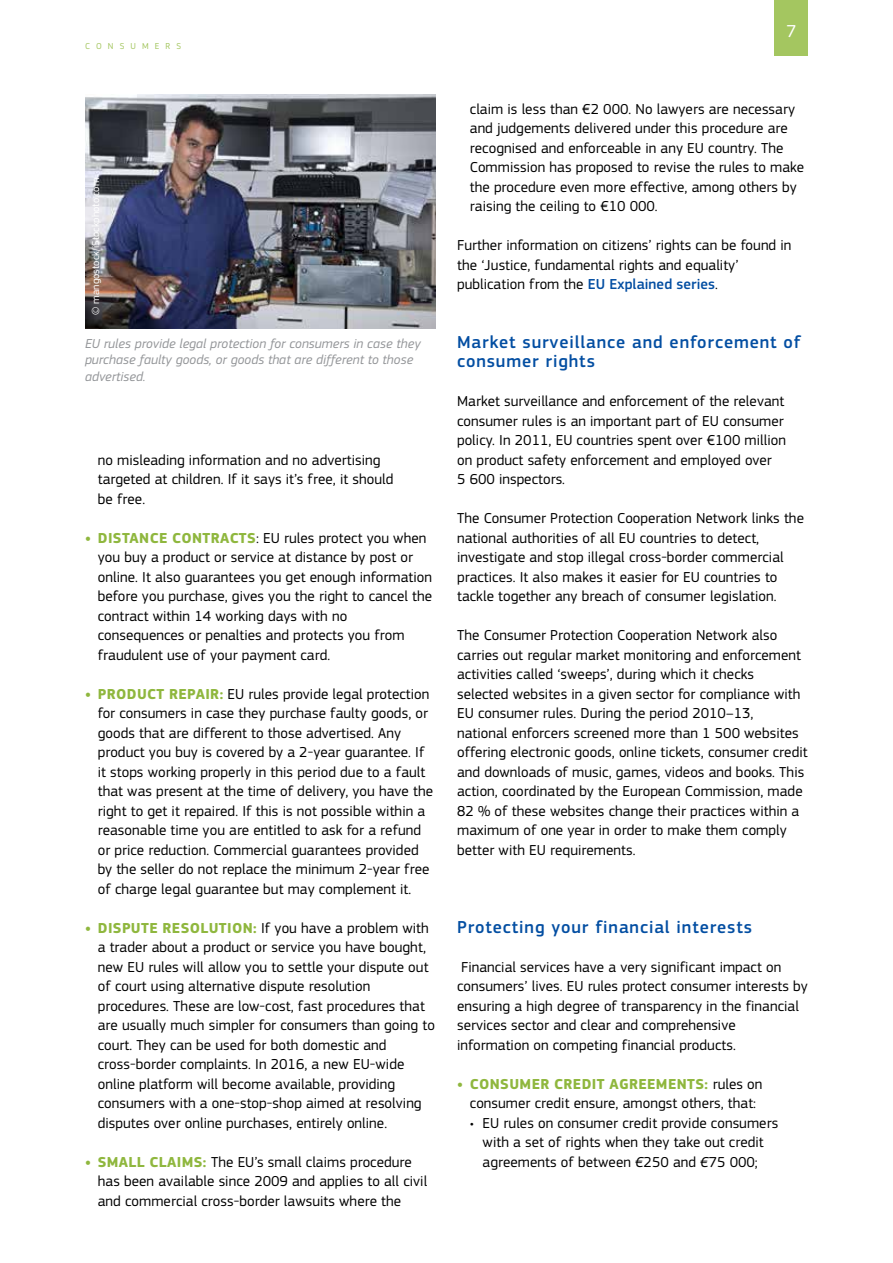
<style>
.page{position:relative;width:893px;height:1263px;background:#fff}
.page>*{position:absolute;margin:0;border:0;box-sizing:border-box;transform-origin:0 0}
.Heading03{font:500 18px/19.5px "EC Square Sans Pro";letter-spacing:.05em;color:#034ea2}
.t1{font:18px "EC Square Sans Pro";color:#fff}
.BodyText_Indent{font:15px/19.5px "EC Square Sans Pro";letter-spacing:.005em;color:#000}
.BodyText{font:15px/19.5px "EC Square Sans Pro";letter-spacing:.005em;color:#000}
.BodyText_Indent_copy{font:15px/19.5px "EC Square Sans Pro";letter-spacing:.005em;color:#000;text-align:center}
.legende_L{font:italic 13.5px/16.5px "EC Square Sans Pro";letter-spacing:.005em;color:#939598}
.copyright_copy{font:10.5px "EC Square Sans Pro";color:#fff}
.t2{font:9px "EC Square Sans Pro";letter-spacing:.68em;color:#a4c660}
.s1{font-weight:700;color:#8fb73e}
.s2{font-weight:500;color:#034ea2}
.s3{font-style:italic}
</style>
<div class="page">
<div style="left:775px;top:0;width:33px;height:55px;background:#a4c660"></div>
<img style="left:85px;top:94px;width:351px;height:234px">
<p class="t2" style="left:85px;top:41px;width:98px">CONSUMERS</p>
<p class="copyright_copy" style="left:90px;top:315px;width:139px;rotate:-90deg">© mangostock/iStockphoto.com</p>
<p class="legende_L" style="left:85px;top:335px;width:337px">EU rules provide legal protection for consumers in case they purchase faulty goods, or goods that are different to those advertised.</p>
<p class="BodyText_Indent" style="left:98px;top:450px;width:297px">no misleading information and no advertising targeted at children. If it says it’s free, it should be free.</p>
<p class="BodyText_Indent" style="left:98px;top:528px;width:336px;text-indent:-13px"><span class="s1">• DISTANCE CONTRACTS</span>: EU rules protect you when you buy a product or service at distance by post or online. It also guarantees you get enough information before you purchase, gives you the right to cancel the contract within 14 working days with no consequences or penalties and protects you from fraudulent use of your payment card.</p>
<p class="BodyText_Indent" style="left:98px;top:684px;width:337px;text-indent:-13px"><span class="s1">• PRODUCT REPAIR:</span> EU rules provide legal protection for consumers in case they purchase faulty goods, or goods that are different to those advertised. Any product you buy is covered by a 2-year guarantee. If it stops working properly in this period due to a fault that was present at the time of delivery, you have the right to get it repaired. If this is not possible within a reasonable time you are entitled to ask for a refund or price reduction. Commercial guarantees provided by the seller do not replace the minimum 2-year free of charge legal guarantee but may complement it.</p>
<p class="BodyText_Indent" style="left:98px;top:918px;width:339px;text-indent:-13px"><span class="s1">• DISPUTE RESOLUTION:</span> If you have a problem with a trader about a product or service you have bought, new EU rules will allow you to settle your dispute out of court using alternative dispute resolution procedures. These are low-cost, fast procedures that are usually much simpler for consumers than going to court. They can be used for both domestic and cross-border complaints. In 2016, a new EU-wide online platform will become available, providing consumers with a one-stop-shop aimed at resolving disputes over online purchases, entirely online.</p>
<p class="BodyText_Indent" style="left:98px;top:1152px;width:331px;text-indent:-13px"><span class="s1">• SMALL CLAIMS:</span> The EU’s small claims procedure has been available since 2009 and applies to all civil and commercial cross-border lawsuits where the</p>
<p class="t1" style="left:786px;top:21px;width:12px">7</p>
<p class="BodyText_Indent" style="left:470px;top:99px;width:336px">claim is less than €2 000. No lawyers are necessary and judgements delivered under this procedure are recognised and enforceable in any EU country. The Commission has proposed to revise the rules to make the procedure even more effective, among others by raising the ceiling to €10 000.</p>
<p class="BodyText" style="left:457px;top:236px;width:336px">Further information on citizens’ rights can be found in the ‘Justice, fundamental rights and equality’ publication from the <span class="s2">EU Explained series</span>.</p>
<p class="Heading03" style="left:457px;top:332px;width:345px">Market surveillance and enforcement of consumer rights</p>
<p class="BodyText" style="left:457px;top:392px;width:330px">Market surveillance and enforcement of the relevant consumer rules is an important part of EU consumer policy. In 2011, EU countries spent over €100 million on product safety enforcement and employed over<br>5 600 inspectors.</p>
<p class="BodyText" style="left:457px;top:509px;width:348px">The Consumer Protection Cooperation Network links the national authorities of all EU countries to detect, investigate and stop illegal cross-border commercial practices. It also makes it easier for EU countries to tackle together any breach of consumer legislation.</p>
<p class="BodyText" style="left:457px;top:626px;width:352px">The Consumer Protection Cooperation Network also carries out regular market monitoring and enforcement activities called ‘sweeps’, during which it checks selected websites in a given sector for compliance with EU consumer rules. During the period 2010–13,<br>national enforcers screened more than 1 500 websites offering electronic goods, online tickets, consumer credit and downloads of music, games, videos and books. This action, coordinated by the European Commission, made 82 % of these websites change their practices within a maximum of one year in order to make them comply better with EU requirements.</p>
<p class="Heading03" style="left:457px;top:917px;width:296px">Protecting your financial interests</p>
<p class="BodyText" style="left:457px;top:957px;width:352px">Financial services have a very significant impact on consumers’ lives. EU rules protect consumer interests by ensuring a high degree of transparency in the financial services sector and clear and comprehensive information on competing financial products.</p>
<p class="BodyText_Indent" style="left:457px;top:1074px;width:307px;text-align:center"><span class="s1">• CONSUMER CREDIT AGREEMENTS:</span> rules on consumer credit ensure, amongst others, that:</p>
<p class="BodyText_Indent_copy" style="left:470px;top:1113px;width:310px">• EU rules on consumer credit provide consumers with a set of rights when they take out credit agreements of between <span class="s3">€</span>250 and <span class="s3">€</span>75 000;</p>
</div>
